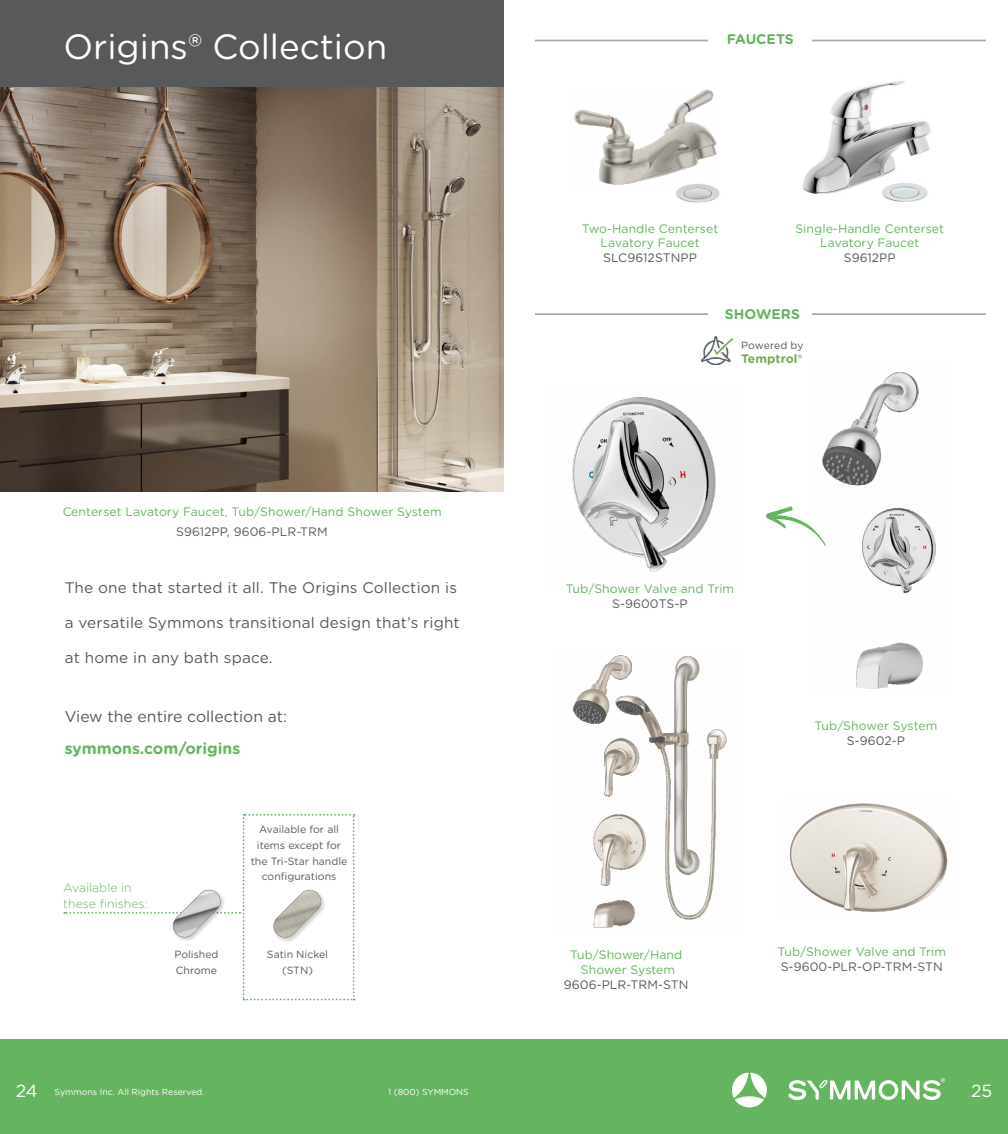
<style>
.page{position:relative;width:1008px;height:1134px;background:#fff}
.page>*{position:absolute;margin:0;border:0;box-sizing:border-box;transform-origin:0 0}
.t1{font:35px "Gotham Rounded";color:#fff}
.t2{font:17.5px "Gotham Rounded";color:#fff}
.t3{font:15.75px "Gotham Rounded";color:#58595b}
.t4{font:700 15.75px "Gotham Rounded";color:#65b460}
.t5{font:15.4px "Gotham Rounded";letter-spacing:.01em;color:#58595b}
.t6{font:700 14px "Gotham Rounded";color:#65b460}
.t7{font:12.25px/14.7px "Gotham Rounded";letter-spacing:.005em;color:#65b460;text-align:center}
.t8{font:12.25px "Gotham Rounded";letter-spacing:.005em;color:#58595b}
.t9{font:300 12.25px/15.8px "Gotham Rounded";color:#65b460}
.t10{font:700 12.25px "Gotham Rounded";letter-spacing:.005em;color:#74aa50}
.t11{font:10.5px/15.8px "Gotham Rounded";color:#58595b;text-align:center}
.t12{font:8.75px "Gotham Rounded";color:#fff}
.s1{font-size:17.5px}
</style>
<div class="page">
<div style="left:0;top:1040px;width:1008px;height:94px;background:#65b460"></div>
<svg style="left:788px;top:1078px;width:157px;height:22px"></svg>
<svg style="left:732px;top:1073px;width:35px;height:35px"></svg>
<img style="left:0;top:87px;width:504px;height:404px">
<img style="left:574px;top:89px;width:143px;height:96px">
<div style="left:0;top:0;width:504px;height:87px;background:#58595b"></div>
<hr style="left:535px;top:40px;width:451px;height:1px;background:#a7a9ac">
<div style="left:709px;top:33px;width:103px;height:18px;background:#fff"></div>
<img style="left:803px;top:80px;width:128px;height:122px">
<img style="left:572px;top:397px;width:144px;height:175px">
<img style="left:790px;top:803px;width:158px;height:109px">
<img style="left:822px;top:372px;width:114px;height:317px">
<img style="left:573px;top:655px;width:154px;height:273px">
<img style="left:702px;top:337px;width:30px;height:28px">
<hr style="left:535px;top:313px;width:451px;height:2px;background:#a7a9ac">
<div style="left:709px;top:308px;width:103px;height:18px;background:#fff"></div>
<svg style="left:64px;top:814px;width:291px;height:186px"></svg>
<svg style="left:766px;top:506px;width:60px;height:40px"></svg>
<img style="left:667px;top:175px;width:53px;height:28px">
<h1 class="t1" style="left:63px;top:23px;width:325px">Origins® Collection</h1>
<p class="t6" style="left:727px;top:29px;width:68px">FAUCETS</p>
<p class="t7" style="left:582px;top:220px;width:138px">Two-Handle Centerset<br>Lavatory Faucet</p>
<p class="t8" style="left:603px;top:249px;width:95px">SLC9612STNPP</p>
<p class="t7" style="left:795px;top:220px;width:150px">Single-Handle Centerset<br>Lavatory Faucet</p>
<p class="t8" style="left:844px;top:249px;width:53px">S9612PP</p>
<p class="t6" style="left:725px;top:304px;width:77px">SHOWERS</p>
<p class="t7" style="left:62px;top:504px;width:381px">Centerset Lavatory Faucet, Tub/Shower/Hand Shower System</p>
<p class="t8" style="left:176px;top:523px;width:153px">S9612PP, 9606-PLR-TRM</p>
<p class="t5" style="left:65px;top:577px;width:394px">The one that started it all. The Origins Collection is</p>
<p class="t5" style="left:65px;top:612px;width:397px">a versatile Symmons transitional design that’s right</p>
<p class="t5" style="left:65px;top:647px;width:209px">at home in any bath space.</p>
<p class="t3" style="left:65px;top:706px;width:224px">View the entire collection at:</p>
<p class="t4" style="left:65px;top:737px;width:177px">symmons.com/origins</p>
<p class="t9" style="left:63px;top:879px;width:86px">Available in these finishes:</p>
<p class="t11" style="left:251px;top:821px;width:98px">Available for all items except for the Tri-Star handle configurations</p>
<p class="t11" style="left:174px;top:946px;width:46px;text-align:left">Polished<br>Chrome</p>
<p class="t11" style="left:267px;top:946px;width:63px">Satin Nickel (STN)</p>
<p class="t11" style="left:741px;top:336px;width:64px">Powered by</p>
<p class="t10" style="left:741px;top:350px;width:62px">Temptrol®</p>
<p class="t7" style="left:566px;top:581px;width:170px">Tub/Shower Valve and Trim</p>
<p class="t8" style="left:612px;top:595px;width:77px">S-9600TS-P</p>
<p class="t7" style="left:815px;top:718px;width:124px">Tub/Shower System</p>
<p class="t8" style="left:847px;top:732px;width:60px">S-9602-P</p>
<p class="t7" style="left:570px;top:947px;width:114px">Tub/Shower/Hand<br>Shower System</p>
<p class="t8" style="left:564px;top:976px;width:126px">9606-PLR-TRM-STN</p>
<p class="t7" style="left:778px;top:944px;width:170px">Tub/Shower Valve and Trim</p>
<p class="t8" style="left:781px;top:958px;width:164px">S-9600-PLR-OP-TRM-STN</p>
<p class="t12" style="left:16px;top:1086px;width:190px"><span class="s1">24</span> Symmons Inc. All Rights Reserved.</p>
<p class="t12" style="left:388px;top:1086px;width:82px">1 (800) SYMMONS</p>
<h2 class="t2" style="left:971px;top:1079px;width:23px">25</h2>
</div>
